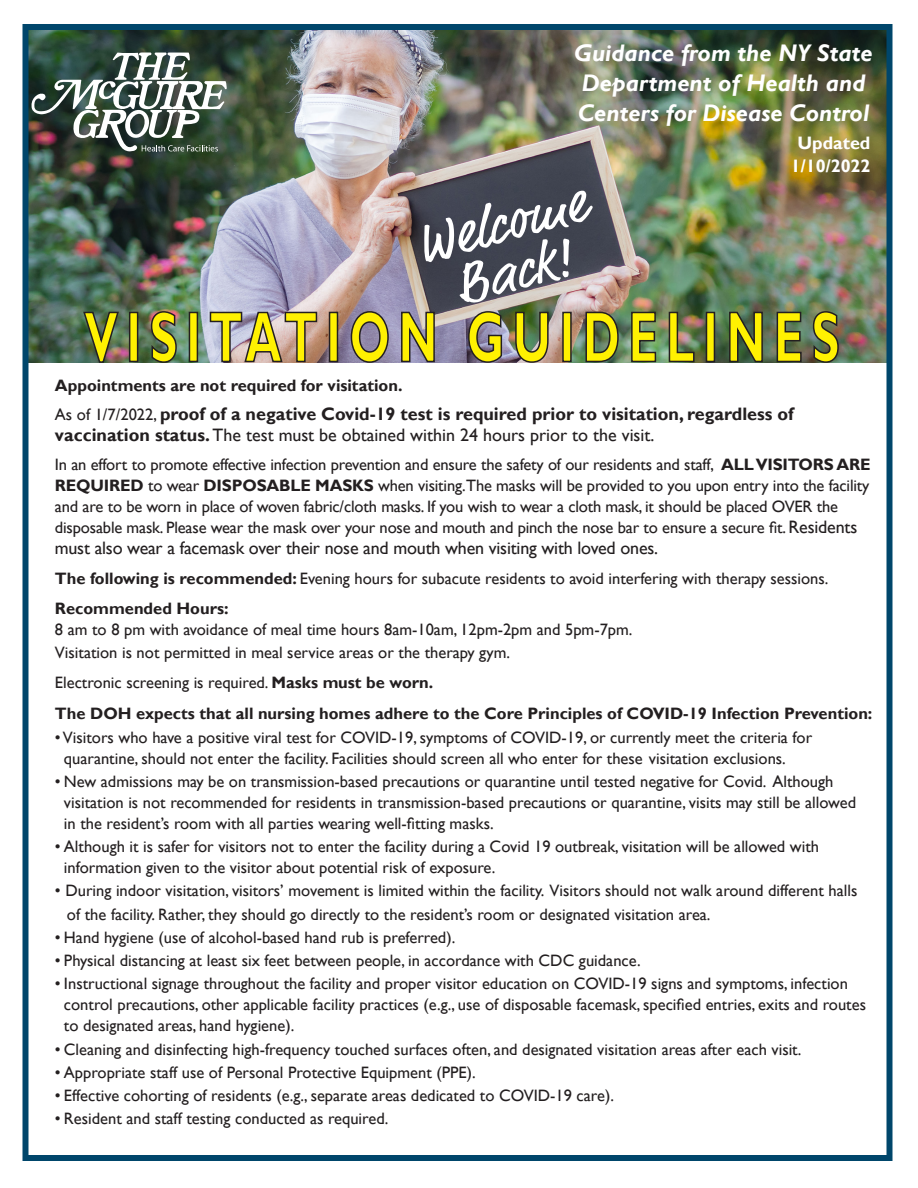
<style>
.page{position:relative;width:918px;height:1188px;background:#fff}
.page>*{position:absolute;margin:0;border:0;box-sizing:border-box;transform-origin:0 0}
.t1{font:57px "Market Pro";color:#fff}
.t2{font:italic 700 24px "Gill Sans";color:#fff}
.t3{font:18px "Gill Sans";letter-spacing:-.01em;color:#231f20}
.t4{font:700 18px "Gill Sans";color:#231f20}
.t5{font:700 18px/23.2px "Gill Sans";color:#fff;text-align:center}
.t6{font:16.5px/21px "Gill Sans";color:#231f20}
.t7{font:700 16.5px "Gill Sans";color:#231f20}
.s1{font-weight:400;font-size:16.5px}
.s2{font-weight:700}
.s3{font-size:18px}
</style>
<div class="page">
<img style="left:29px;top:31px;width:856px;height:332px">
<img style="left:82px;top:310px;width:758px;height:53px">
<svg style="left:32px;top:52px;width:195px;height:99px"></svg>
<div style="left:22px;top:24px;width:870px;height:1137px;border:6px solid #00466b"></div>
<p class="t2" style="left:574px;top:39px;width:300px">Guidance from the NY State</p>
<p class="t2" style="left:582px;top:69px;width:285px">Department of Health and</p>
<p class="t2" style="left:578px;top:99px;width:293px">Centers for Disease Control</p>
<p class="t1" style="left:406px;top:209px;width:176px;rotate:-15deg">Welcome</p>
<p class="t1" style="left:446px;top:250px;width:120px;rotate:-15deg">Back!</p>
<p class="t5" style="left:791px;top:131px;width:81px">Updated<br>1/10/2022</p>
<p class="t7" style="left:55px;top:375px;width:349px">Appointments are not required for visitation.</p>
<p class="t4" style="left:55px;top:403px;width:740px"><span class="s1">As of 1/7/2022,</span> proof of a negative Covid-19 test is required prior to visitation, regardless of</p>
<p class="t3" style="left:55px;top:425px;width:601px"><span class="s2">vaccination status.</span> The test must be obtained within 24 hours prior to the visit.</p>
<p class="t6" style="left:55px;top:454px;width:817px">In an effort to promote effective infection prevention and ensure the safety of our residents and staff, <span class="s2">ALL VISITORS ARE REQUIRED</span> to wear <span class="s2">DISPOSABLE MASKS</span> when visiting.The masks will be provided to you upon entry into the facility and are to be worn in place of woven fabric/cloth masks. If you wish to wear a cloth mask, it should be placed OVER the disposable mask. Please wear the mask over your nose and mouth and pinch the nose bar to ensure a secure fit. <span class="s3">Residents</span></p>
<p class="t3" style="left:55px;top:538px;width:605px">must also wear a facemask over their nose and mouth when visiting with loved ones.</p>
<p class="t6" style="left:55px;top:569px;width:775px"><span class="s2">The following is recommended:</span> Evening hours for subacute residents to avoid interfering with therapy sessions.</p>
<p class="t7" style="left:55px;top:599px;width:175px">Recommended Hours:</p>
<p class="t6" style="left:55px;top:620px;width:579px">8 am to 8 pm with avoidance of meal time hours 8am-10am, 12pm-2pm and 5pm-7pm.</p>
<p class="t6" style="left:55px;top:642px;width:457px">Visitation is not permitted in meal service areas or the therapy gym.</p>
<p class="t6" style="left:55px;top:672px;width:380px">Electronic screening is required. <span class="s2">Masks must be worn.</span></p>
<p class="t7" style="left:55px;top:704px;width:819px">The DOH expects that all nursing homes adhere to the Core Principles of COVID-19 Infection Prevention:</p>
<p class="t6" style="left:55px;top:727px;width:759px">• Visitors who have a positive viral test for COVID-19, symptoms of COVID-19, or currently meet the criteria for</p>
<p class="t6" style="left:64px;top:748px;width:723px">quarantine, should not enter the facility. Facilities should screen all who enter for these visitation exclusions.</p>
<p class="t6" style="left:55px;top:771px;width:780px">• New admissions may be on transmission-based precautions or quarantine until tested negative for Covid. Although</p>
<p class="t6" style="left:64px;top:792px;width:794px">visitation is not recommended for residents in transmission-based precautions or quarantine, visits may still be allowed in the resident’s room with all parties wearing well-fitting masks.</p>
<p class="t6" style="left:55px;top:836px;width:766px">• Although it is safer for visitors not to enter the facility during a Covid 19 outbreak, visitation will be allowed with</p>
<p class="t6" style="left:64px;top:857px;width:433px">information given to the visitor about potential risk of exposure.</p>
<p class="t6" style="left:67px;top:879px;width:792px;line-height:23.2px;text-indent:-12px">• During indoor visitation, visitors’ movement is limited within the facility. Visitors should not walk around different halls of the facility. Rather, they should go directly to the resident’s room or designated visitation area.</p>
<p class="t6" style="left:55px;top:927px;width:402px">• Hand hygiene (use of alcohol-based hand rub is preferred).</p>
<p class="t6" style="left:55px;top:950px;width:587px">• Physical distancing at least six feet between people, in accordance with CDC guidance.</p>
<p class="t6" style="left:64px;top:974px;width:804px;text-indent:-9px">• Instructional signage throughout the facility and proper visitor education on COVID-19 signs and symptoms, infection control precautions, other applicable facility practices (e.g., use of disposable facemask, specified entries, exits and routes to designated areas, hand hygiene).</p>
<p class="t6" style="left:55px;top:1039px;width:748px">• Cleaning and disinfecting high-frequency touched surfaces often, and designated visitation areas after each visit.</p>
<p class="t6" style="left:55px;top:1062px;width:422px">• Appropriate staff use of Personal Protective Equipment (PPE).</p>
<p class="t6" style="left:55px;top:1085px;width:560px">• Effective cohorting of residents (e.g., separate areas dedicated to COVID-19 care).</p>
<p class="t6" style="left:55px;top:1109px;width:335px">• Resident and staff testing conducted as required.</p>
</div>
